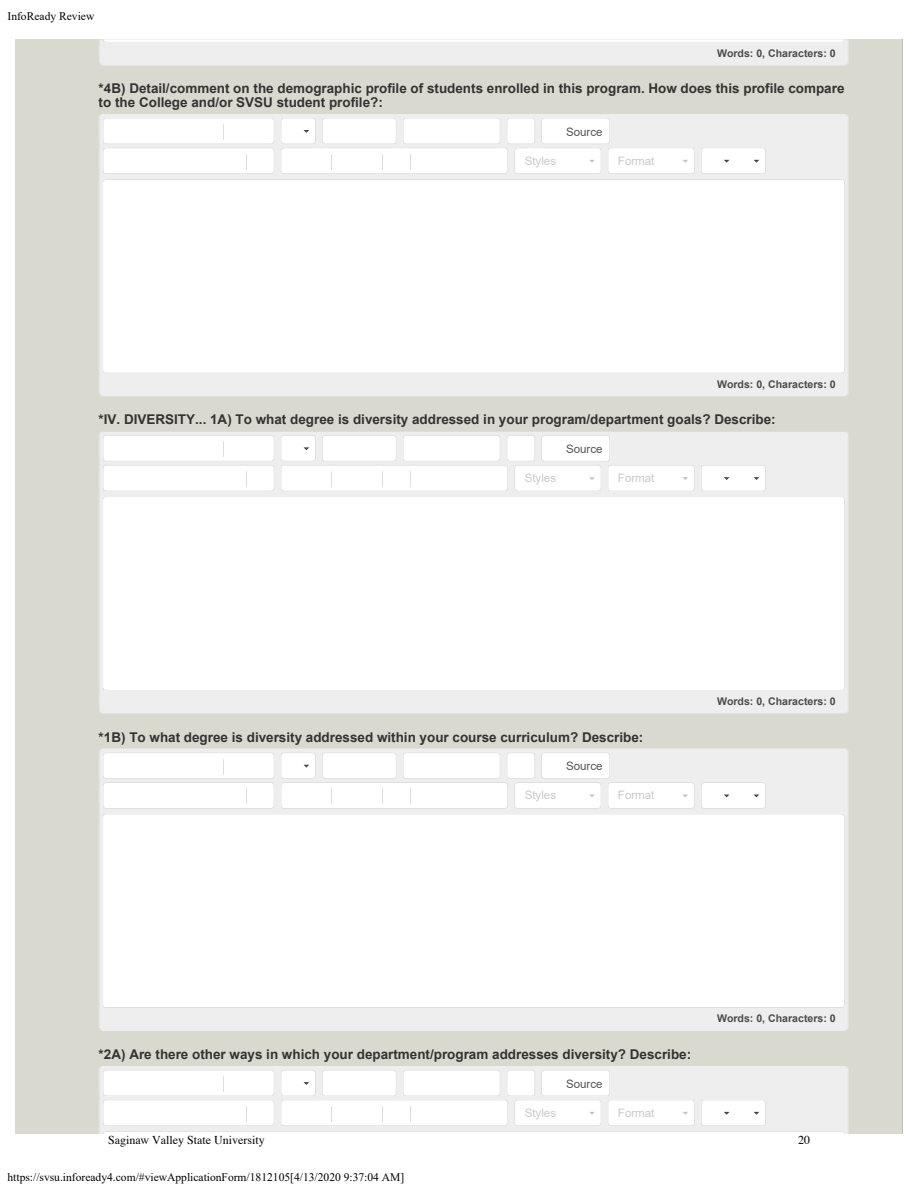
<style>
.page{position:relative;width:918px;height:1188px;background:#fff}
.page>*{position:absolute;margin:0;border:0;box-sizing:border-box;transform-origin:0 0}
.t1{font:700 13.5px/13.5px "Arial";color:#333}
.t2{font:12px "Times";color:#000}
.t3{font:11.55px "Times New Roman";color:#000}
.t4{font:11.55px "Arial";color:rgb(71 71 71/.3)}
.t5{font:11.55px "Arial";color:#555}
.t6{font:700 10.65px "Arial";color:#4c4c4c}
</style>
<div class="page">
<div style="left:15px;top:39px;width:888px;height:1095px;background:#d9d9cf"></div>
<hr style="left:902px;top:39px;width:1px;height:1095px;background:#c0c0c0">
<svg style="left:99px;top:40px;width:750px;height:26px"></svg>
<div style="left:103px;top:115px;width:742px;height:64px;background:#eee"></div>
<svg style="left:701px;top:148px;width:65px;height:26px;background:#fafafa"></svg>
<div style="left:103px;top:180px;width:741px;height:192px;background:#fff"></div>
<div style="left:103px;top:432px;width:742px;height:64px;background:#eee"></div>
<svg style="left:701px;top:465px;width:65px;height:26px;background:#fafafa"></svg>
<div style="left:103px;top:497px;width:741px;height:193px;background:#fff"></div>
<div style="left:103px;top:749px;width:742px;height:65px;background:#eee"></div>
<svg style="left:701px;top:782px;width:65px;height:27px;background:#fafafa"></svg>
<div style="left:103px;top:815px;width:741px;height:192px;background:#fff"></div>
<svg style="left:99px;top:1066px;width:750px;height:68px"></svg>
<div style="left:103px;top:1067px;width:742px;height:64px;background:#eee"></div>
<div style="left:103px;top:42px;width:742px;height:23px;background:#eee"></div>
<svg style="left:103px;top:118px;width:592px;height:56px"></svg>
<div style="left:103px;top:373px;width:742px;height:22px;background:#eee"></div>
<svg style="left:103px;top:435px;width:592px;height:56px"></svg>
<div style="left:103px;top:691px;width:742px;height:22px;background:#eee"></div>
<svg style="left:103px;top:753px;width:592px;height:56px"></svg>
<div style="left:103px;top:1008px;width:742px;height:22px;background:#eee"></div>
<svg style="left:103px;top:1070px;width:742px;height:64px"></svg>
<p class="t3" style="left:8px;top:7px;width:88px">InfoReady Review</p>
<p class="t6" style="left:717px;top:46px;width:120px">Words: 0, Characters: 0</p>
<p class="t1" style="left:99px;top:82px;width:747px">*4B) Detail/comment on the demographic profile of students enrolled in this program. How does this profile compare to the College and/or SVSU student profile?:</p>
<p class="t5" style="left:566px;top:124px;width:38px">Source</p>
<p class="t4" style="left:525px;top:153px;width:33px">Styles</p>
<p class="t4" style="left:618px;top:153px;width:38px">Format</p>
<p class="t6" style="left:717px;top:376px;width:120px">Words: 0, Characters: 0</p>
<p class="t1" style="left:99px;top:413px;width:679px">*IV. DIVERSITY... 1A) To what degree is diversity addressed in your program/department goals? Describe:</p>
<p class="t5" style="left:566px;top:441px;width:38px">Source</p>
<p class="t4" style="left:525px;top:470px;width:33px">Styles</p>
<p class="t4" style="left:618px;top:470px;width:38px">Format</p>
<p class="t1" style="left:99px;top:730px;width:546px">*1B) To what degree is diversity addressed within your course curriculum? Describe:</p>
<p class="t5" style="left:566px;top:758px;width:38px">Source</p>
<p class="t4" style="left:525px;top:787px;width:33px">Styles</p>
<p class="t4" style="left:618px;top:787px;width:38px">Format</p>
<p class="t6" style="left:717px;top:694px;width:120px">Words: 0, Characters: 0</p>
<p class="t1" style="left:99px;top:1048px;width:594px">*2A) Are there other ways in which your department/program addresses diversity? Describe:</p>
<p class="t5" style="left:566px;top:1076px;width:38px">Source</p>
<p class="t4" style="left:525px;top:1105px;width:33px">Styles</p>
<p class="t4" style="left:618px;top:1105px;width:38px">Format</p>
<p class="t6" style="left:717px;top:1011px;width:120px">Words: 0, Characters: 0</p>
<p class="t2" style="left:108px;top:1129px;width:158px">Saginaw Valley State University</p>
<p class="t2" style="left:798px;top:1129px;width:13px">20</p>
<p class="t3" style="left:8px;top:1168px;width:398px">https://svsu.infoready4.com/#viewApplicationForm/1812105[4/13/2020 9:37:04 AM]</p>
</div>
